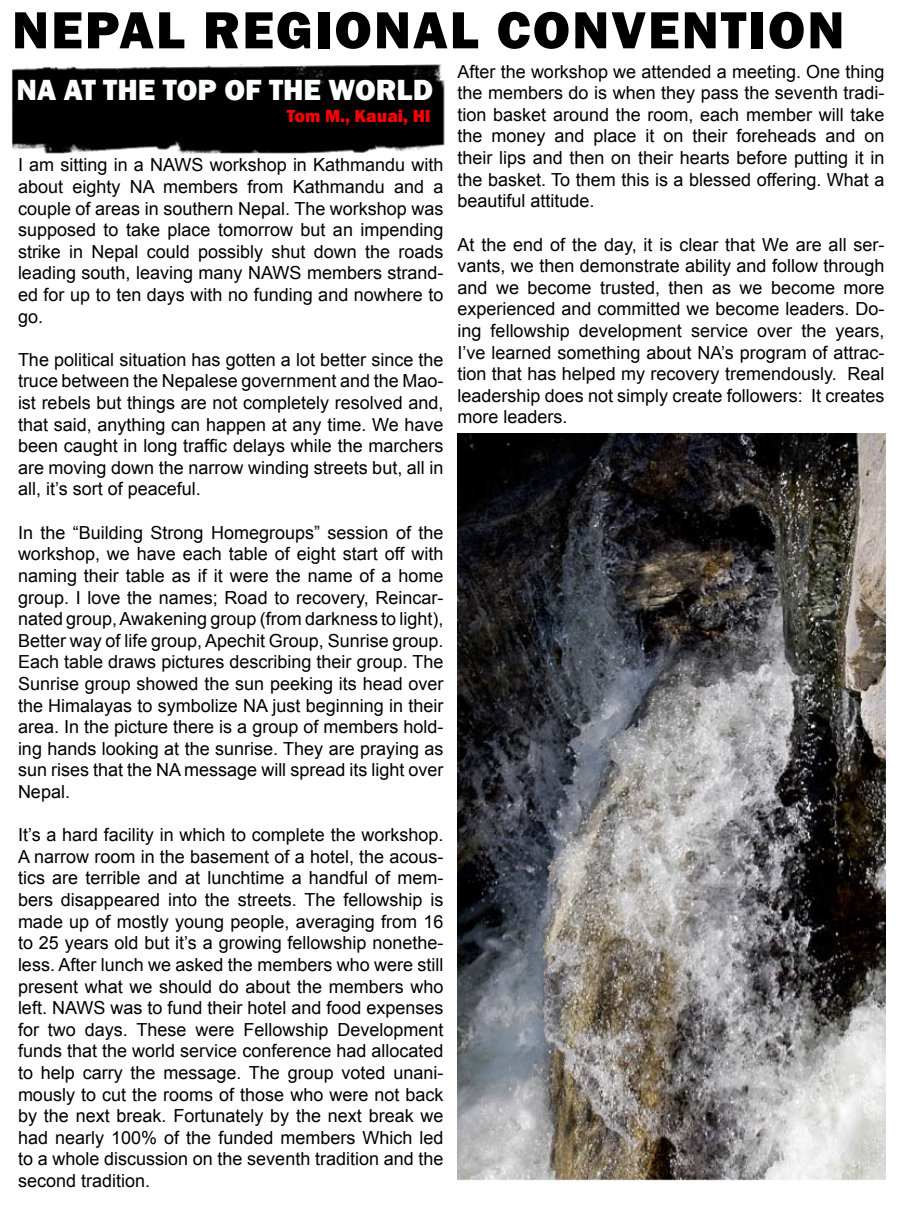
<style>
.page{position:relative;width:918px;height:1221px;background:#fff}
.page>*{position:absolute;margin:0;border:0;box-sizing:border-box;transform-origin:0 0}
.t1{font:800 54px "Franklin Gothic";letter-spacing:.04em;color:#000}
.t2{font:800 30px "Franklin Gothic";color:#fdfeff}
.t3{font:18px/21.6px "Arial";color:#000;text-align:justify}
.t4{font:800 18px "Franklin Gothic";color:#fb0000}
</style>
<div class="page">
<img style="left:12px;top:65px;width:433px;height:89px">
<img style="left:458px;top:433px;width:428px;height:747px">
<h1 class="t1" style="left:12px;top:-5px;width:73px">NEPAL</h1>
<h1 class="t1" style="left:203px;top:-5px;width:146px">REGIONAL</h1>
<h1 class="t1" style="left:497px;top:-5px;width:72px">CONVENTION</h1>
<h2 class="t2" style="left:16px;top:70px;width:418px">NA AT THE TOP OF THE WORLD</h2>
<p class="t4" style="left:287px;top:105px;width:146px">TOM M., KAUAI, HI</p>
<p class="t3" style="left:18px;top:154px;width:427px">I am sitting in a NAWS workshop in Kathmandu with about eighty NA members from Kathmandu and a couple of areas in southern Nepal. The workshop was supposed to take place tomorrow but an impending strike in Nepal could possibly shut down the roads leading south, leaving many NAWS members strand&shy;ed for up to ten days with no funding and nowhere to go.</p>
<p class="t3" style="left:18px;top:349px;width:427px">The political situation has gotten a lot better since the truce between the Nepalese government and the Mao&shy;ist rebels but things are not completely resolved and, that said, anything can happen at any time. We have been caught in long traffic delays while the marchers are moving down the narrow winding streets but, all in all, it’s sort of peaceful.</p>
<p class="t3" style="left:18px;top:522px;width:427px">In the “Building Strong Homegroups” session of the workshop, we have each table of eight start off with naming their table as if it were the name of a home group. I love the names; Road to recovery, Reincar&shy;nated group, Awakening group (from darkness to light), Better way of life group, Apechit Group, Sunrise group.<br>Each table draws pictures describing their group. The Sunrise group showed the sun peeking its head over the Himalayas to symbolize NA just beginning in their area. In the picture there is a group of members hold&shy;ing hands looking at the sunrise. They are praying as sun rises that the NA message will spread its light over Nepal.</p>
<p class="t3" style="left:18px;top:824px;width:427px">It’s a hard facility in which to complete the workshop.<br>A narrow room in the basement of a hotel, the acous&shy;tics are terrible and at lunchtime a handful of mem&shy;bers disappeared into the streets. The fellowship is made up of mostly young people, averaging from 16 to 25 years old but it’s a growing fellowship nonethe&shy;less. After lunch we asked the members who were still present what we should do about the members who left. NAWS was to fund their hotel and food expenses for two days. These were Fellowship Development funds that the world service conference had allocated to help carry the message. The group voted unani&shy;mously to cut the rooms of those who were not back by the next break. Fortunately by the next break we had nearly 100% of the funded members Which led to a whole discussion on the seventh tradition and the second tradition.</p>
<p class="t3" style="left:458px;top:61px;width:429px">After the workshop we attended a meeting. One thing the members do is when they pass the seventh tradi&shy;tion basket around the room, each member will take the money and place it on their foreheads and on their lips and then on their hearts before putting it in the basket. To them this is a blessed offering. What a beautiful attitude.</p>
<p class="t3" style="left:458px;top:233px;width:429px">At the end of the day, it is clear that We are all ser&shy;vants, we then demonstrate ability and follow through and we become trusted, then as we become more experienced and committed we become leaders. Do&shy;ing fellowship development service over the years, I’ve learned something about NA’s program of attrac&shy;tion that has helped my recovery tremendously. Real leadership does not simply create followers: It creates more leaders.</p>
</div>
